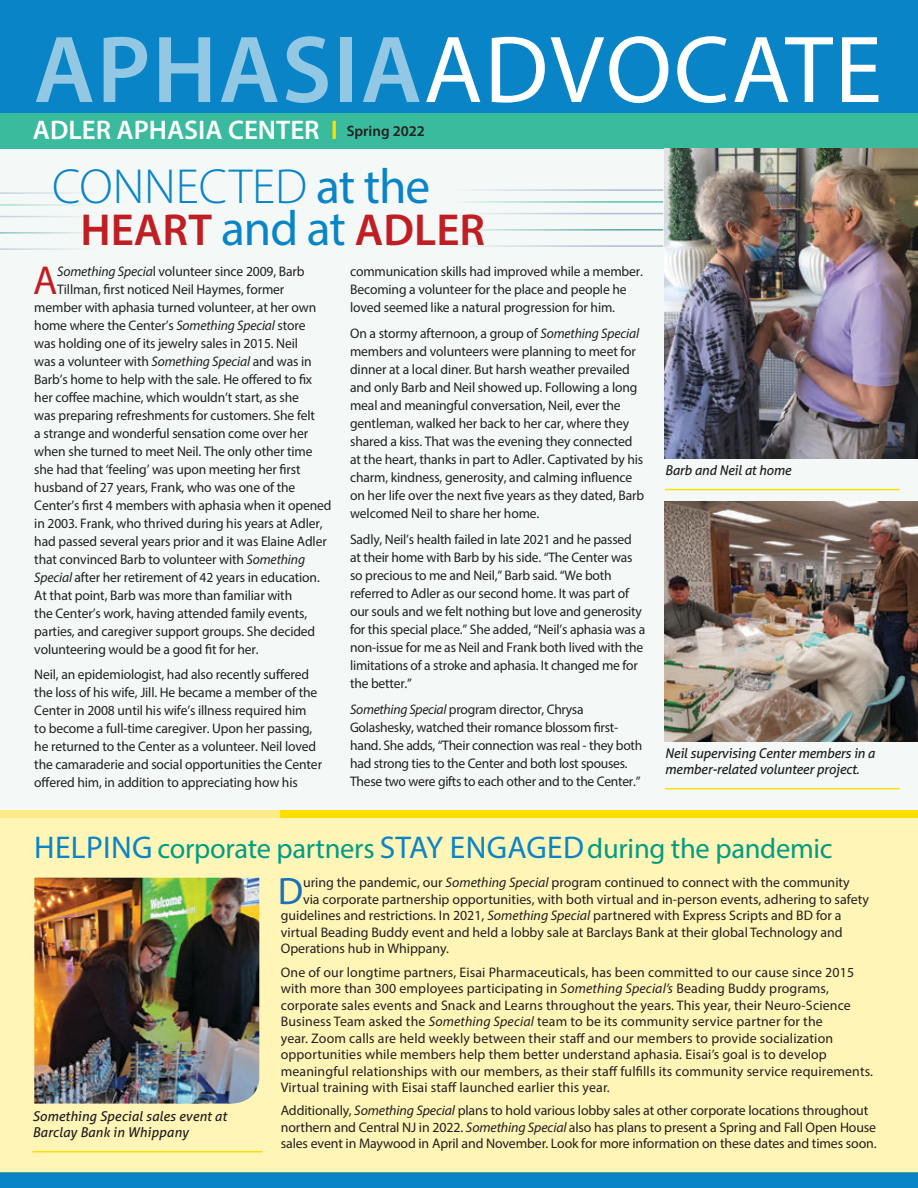
<style>
.page{position:relative;width:918px;height:1188px;background:#fff}
.page>*{position:absolute;margin:0;border:0;box-sizing:border-box;transform-origin:0 0}
.t1{font:96px "Myriad Pro";letter-spacing:.02em;color:#fff}
.t2{font:300 49.5px "Myriad Pro";color:#0985c7}
.t3{font:600 45px "Myriad Pro";color:#bf1f24}
.t4{font:40.65px "Myriad Pro";color:#bf1f24}
.t5{font:38.4px "Myriad Pro";color:#1970b9}
.t6{font:28.5px "Myriad Pro";letter-spacing:-.01em;color:#009c85}
.t7{font:600 27px "Myriad Pro";color:#fff}
.t8{font:600 15px "Myriad Pro";color:#231f20}
.t9{font:13.8px/18px "Myriad Pro";letter-spacing:-.01em;color:#231f20}
.t10{font:13.8px/16.5px "Myriad Pro";letter-spacing:.01em;color:#231f20}
.t11{font:italic 13.5px/16.5px "Aller";letter-spacing:-.02em;color:#231f20}
.t12{font:italic 13.5px/16.5px "Aller";color:#231f20}
.s1{font-weight:600;color:#93c8e4}
.s2{color:#ffde00}
.s3{font-weight:400}
.s4{font-weight:400;font-size:49.5px;color:#0985c7}
.s5{font-style:italic}
.s6{font-size:31.5px;color:#0985c7}
</style>
<div class="page">
<div style="left:0;top:148px;width:918px;height:666px;background:#eff6f4"></div>
<div style="left:0;top:97px;width:918px;height:51px;background:#3abb9d"></div>
<div style="left:0;top:0;width:918px;height:112px;background:#0985c7"></div>
<img style="left:665px;top:502px;width:253px;height:240px">
<div style="left:0;top:1173px;width:918px;height:15px;background:#0985c7"></div>
<div style="left:0;top:810px;width:918px;height:363px;background:#fff5b6"></div>
<hr style="left:665px;top:489px;width:235px;height:1px;background:#ffde00">
<hr style="left:665px;top:788px;width:235px;height:1px;background:#ffde00">
<hr style="left:32px;top:1151px;width:230px;height:1px;background:#ffde00">
<img style="left:34px;top:878px;width:225px;height:226px">
<div style="left:0;top:810px;width:281px;height:8px;background:#ffea8a"></div>
<div style="left:281px;top:810px;width:637px;height:8px;background:#ffde00"></div>
<hr style="left:410px;top:189px;width:253px;height:2px;background:#7d99c1">
<hr style="left:410px;top:245px;width:253px;height:2px;background:#7d99c1">
<hr style="left:410px;top:213px;width:253px;height:1px;background:#7d99c1">
<hr style="left:410px;top:201px;width:253px;height:2px;background:#009c85">
<hr style="left:410px;top:229px;width:253px;height:2px;background:#007678">
<hr style="left:0;top:192px;width:134px;height:2px;background:#7d99c1">
<hr style="left:0;top:248px;width:134px;height:2px;background:#7d99c1">
<hr style="left:0;top:216px;width:134px;height:1px;background:#7d99c1">
<hr style="left:0;top:204px;width:134px;height:2px;background:#3abb9d">
<hr style="left:0;top:232px;width:134px;height:2px;background:#007678">
<img style="left:665px;top:148px;width:253px;height:310px">
<h1 class="t1" style="left:34px;top:11px;width:850px"><span class="s1">APHASIA</span>ADVOCATE</h1>
<h3 class="t7" style="left:33px;top:113px;width:307px">ADLER APHASIA CENTER <span class="s2">I</span></h3>
<p class="t8" style="left:347px;top:121px;width:80px">Spring 2022</p>
<h2 class="t2" style="left:52px;top:157px;width:380px">CONNECTED <span class="s3">at the</span></h2>
<h3 class="t3" style="left:81px;top:201px;width:406px">HEART <span class="s4">and at</span> ADLER</h3>
<h3 class="t4" style="left:33px;top:256px;width:26px">A</h3>
<p class="t9" style="left:57px;top:262px;width:249px"><span class="s5">Something Specia</span>l volunteer since 2009, Barb</p>
<p class="t9" style="left:57px;top:280px;width:229px">Tillman, first noticed Neil Haymes, former</p>
<p class="t9" style="left:34px;top:298px;width:284px">member with aphasia turned volunteer, at her own</p>
<p class="t9" style="left:34px;top:316px;width:273px">home where the Center’s <span class="s5">Something Special</span> store</p>
<p class="t9" style="left:34px;top:334px;width:265px">was holding one of its jewelry sales in 2015. Neil</p>
<p class="t9" style="left:34px;top:352px;width:279px">was a volunteer with <span class="s5">Something Special</span> and was in</p>
<p class="t9" style="left:34px;top:370px;width:279px">Barb’s home to help with the sale. He offered to fix</p>
<p class="t9" style="left:34px;top:388px;width:266px">her coffee machine, which wouldn’t start, as she</p>
<p class="t9" style="left:34px;top:406px;width:282px">was preparing refreshments for customers. She felt</p>
<p class="t9" style="left:34px;top:424px;width:275px">a strange and wonderful sensation come over her</p>
<p class="t9" style="left:34px;top:442px;width:280px">when she turned to meet Neil. The only other time</p>
<p class="t9" style="left:34px;top:460px;width:268px">she had that ‘feeling’ was upon meeting her first</p>
<p class="t9" style="left:34px;top:478px;width:263px">husband of 27 years, Frank, who was one of the</p>
<p class="t9" style="left:34px;top:496px;width:299px">Center’s first 4 members with aphasia when it opened</p>
<p class="t9" style="left:34px;top:514px;width:290px">in 2003. Frank, who thrived during his years at Adler,</p>
<p class="t9" style="left:34px;top:532px;width:294px">had passed several years prior and it was Elaine Adler</p>
<p class="t9" style="left:34px;top:550px;width:272px">that convinced Barb to volunteer with <span class="s5">Something</span></p>
<p class="t9" style="left:34px;top:568px;width:287px"><span class="s5">Special</span> after her retirement of 42 years in education.</p>
<p class="t9" style="left:34px;top:586px;width:259px">At that point, Barb was more than familiar with</p>
<p class="t9" style="left:34px;top:604px;width:275px">the Center’s work, having attended family events,</p>
<p class="t9" style="left:34px;top:622px;width:282px">parties, and caregiver support groups. She decided</p>
<p class="t9" style="left:34px;top:640px;width:226px">volunteering would be a good fit for her.</p>
<p class="t9" style="left:34px;top:665px;width:289px">Neil, an epidemiologist, had also recently suffered the loss of his wife, Jill. He became a member of the Center in 2008 until his wife’s illness required him<br>to become a full-time caregiver. Upon her passing, he returned to the Center as a volunteer. Neil loved the camaraderie and social opportunities the Center offered him, in addition to appreciating how his</p>
<p class="t9" style="left:350px;top:262px;width:294px">communication skills had improved while a member.<br>Becoming a volunteer for the place and people he loved seemed like a natural progression for him.</p>
<p class="t9" style="left:350px;top:324px;width:296px">On a stormy afternoon, a group of <span class="s5">Something Special </span>members and volunteers were planning to meet for dinner at a local diner. But harsh weather prevailed and only Barb and Neil showed up. Following a long meal and meaningful conversation, Neil, ever the gentleman, walked her back to her car, where they shared a kiss. That was the evening they connected at the heart, thanks in part to Adler. Captivated by his charm, kindness, generosity, and calming influence on her life over the next five years as they dated, Barb welcomed Neil to share her home.</p>
<p class="t9" style="left:350px;top:530px;width:297px">Sadly, Neil’s health failed in late 2021 and he passed at their home with Barb by his side. “The Center was so precious to me and Neil,” Barb said. “We both referred to Adler as our second home. It was part of our souls and we felt nothing but love and generosity for this special place.” She added, “Neil’s aphasia was a non-issue for me as Neil and Frank both lived with the limitations of a stroke and aphasia. It changed me for the better.”</p>
<p class="t9" style="left:350px;top:700px;width:294px"><span class="s5">Something Special</span> program director, Chrysa Golashesky, watched their romance blossom first&shy;hand. She adds, “Their connection was real - they both had strong ties to the Center and both lost spouses.<br>These two were gifts to each other and to the Center.”</p>
<p class="t11" style="left:665px;top:462px;width:128px">Barb and Neil at home</p>
<p class="t11" style="left:665px;top:745px;width:212px">Neil supervising Center members in a member-related volunteer project.</p>
<h3 class="t6" style="left:34px;top:831px;width:800px"><span class="s6">HELPING</span> corporate partners <span class="s6">STAY ENGAGED</span>during the pandemic</h3>
<p class="t12" style="left:32px;top:1108px;width:196px">Something Special sales event at<br>Barclay Bank in Whippany</p>
<h3 class="t5" style="left:278px;top:867px;width:27px">D</h3>
<p class="t9" style="left:303px;top:874px;width:548px">uring the pandemic, our <span class="s5">Something Special</span> program continued to connect with the community</p>
<p class="t9" style="left:303px;top:890px;width:567px">via corporate partnership opportunities, with both virtual and in-person events, adhering to safety</p>
<p class="t9" style="left:281px;top:907px;width:562px">guidelines and restrictions. In 2021, <span class="s5">Something Special</span> partnered with Express Scripts and BD for a</p>
<p class="t9" style="left:281px;top:923px;width:563px">virtual Beading Buddy event and held a lobby sale at Barclays Bank at their global Technology and</p>
<p class="t9" style="left:281px;top:940px;width:170px">Operations hub in Whippany.</p>
<p class="t10" style="left:281px;top:964px;width:594px">One of our longtime partners, Eisai Pharmaceuticals, has been committed to our cause since 2015 with more than 300 employees participating in <span class="s5">Something Special’s</span> Beading Buddy programs, corporate sales events and Snack and Learns throughout the years. This year, their Neuro-Science Business Team asked the <span class="s5">Something Special</span> team to be its community service partner for the<br>year. Zoom calls are held weekly between their staff and our members to provide socialization opportunities while members help them better understand aphasia. Eisai’s goal is to develop meaningful relationships with our members, as their staff fulfills its community service requirements.<br>Virtual training with Eisai staff launched earlier this year.</p>
<p class="t9" style="left:281px;top:1102px;width:597px;line-height:16.5px">Additionally, <span class="s5">Something Special</span> plans to hold various lobby sales at other corporate locations throughout northern and Central NJ in 2022. <span class="s5">Something Special</span> also has plans to present a Spring and Fall Open House sales event in Maywood in April and November. Look for more information on these dates and times soon.</p>
</div>
